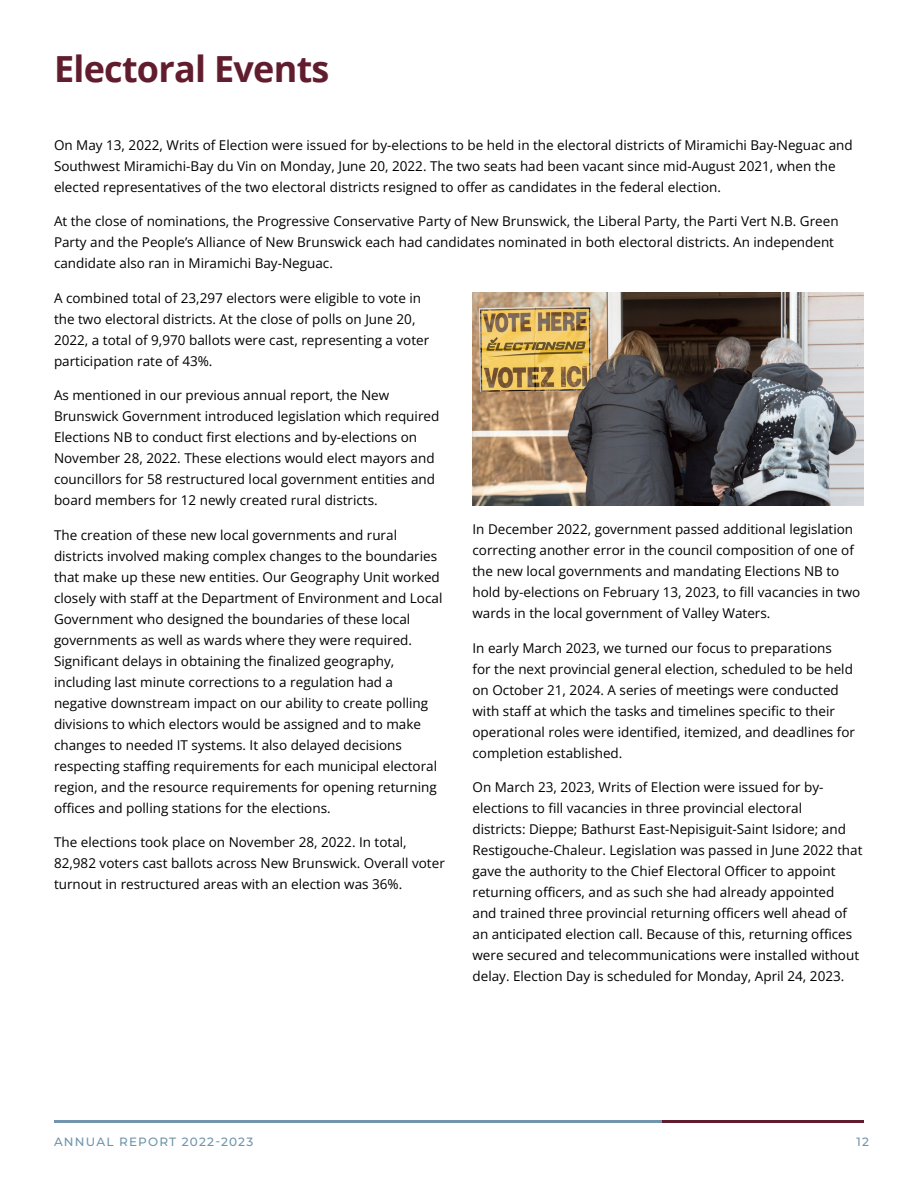
<style>
.page{position:relative;width:918px;height:1188px;background:#fff}
.page>*{position:absolute;margin:0;border:0;box-sizing:border-box;transform-origin:0 0}
.t1{font:700 36px "Open Sans";letter-spacing:-.02em;color:#611d2e}
.t2{font:13.5px/21px "Open Sans";color:#000}
.t3{font:100 12px "Montserrat";letter-spacing:.1em;color:#7095ac}
</style>
<div class="page">
<hr style="left:662px;top:1120px;width:202px;height:3px;background:#611d2e">
<hr style="left:54px;top:1120px;width:202px;height:3px;background:#7095ac">
<hr style="left:256px;top:1120px;width:203px;height:3px;background:#7095ac">
<hr style="left:459px;top:1120px;width:203px;height:3px;background:#7095ac">
<img style="left:472px;top:293px;width:392px;height:212px">
<h1 class="t1" style="left:54px;top:43px;width:277px">Electoral Events</h1>
<p class="t2" style="left:54px;top:134px;width:800px">On May 13, 2022, Writs of Election were issued for by-elections to be held in the electoral districts of Miramichi Bay-Neguac and<br>Southwest Miramichi-Bay du Vin on Monday, June 20, 2022. The two seats had been vacant since mid-August 2021, when the elected representatives of the two electoral districts resigned to offer as candidates in the federal election.</p>
<p class="t2" style="left:54px;top:211px;width:786px">At the close of nominations, the Progressive Conservative Party of New Brunswick, the Liberal Party, the Parti Vert N.B. Green<br>Party and the People’s Alliance of New Brunswick each had candidates nominated in both electoral districts. An independent candidate also ran in Miramichi Bay-Neguac.</p>
<p class="t2" style="left:54px;top:287px;width:377px">A combined total of 23,297 electors were eligible to vote in the two electoral districts. At the close of polls on June 20, 2022, a total of 9,970 ballots were cast, representing a voter participation rate of 43%.</p>
<p class="t2" style="left:54px;top:385px;width:387px">As mentioned in our previous annual report, the New Brunswick Government introduced legislation which required Elections NB to conduct first elections and by-elections on November 28, 2022. These elections would elect mayors and councillors for 58 restructured local government entities and board members for 12 newly created rural districts.</p>
<p class="t2" style="left:54px;top:524px;width:390px">The creation of these new local governments and rural districts involved making complex changes to the boundaries that make up these new entities. Our Geography Unit worked closely with staff at the Department of Environment and Local Government who designed the boundaries of these local governments as well as wards where they were required.<br>Significant delays in obtaining the finalized geography, including last minute corrections to a regulation had a negative downstream impact on our ability to create polling divisions to which electors would be assigned and to make changes to needed IT systems. It also delayed decisions respecting staffing requirements for each municipal electoral region, and the resource requirements for opening returning offices and polling stations for the elections.</p>
<p class="t2" style="left:54px;top:832px;width:392px">The elections took place on November 28, 2022. In total,<br>82,982 voters cast ballots across New Brunswick. Overall voter turnout in restructured areas with an election was 36%.</p>
<p class="t2" style="left:472px;top:518px;width:389px">In December 2022, government passed additional legislation correcting another error in the council composition of one of the new local governments and mandating Elections NB to hold by-elections on February 13, 2023, to fill vacancies in two wards in the local government of Valley Waters.</p>
<p class="t2" style="left:472px;top:637px;width:384px">In early March 2023, we turned our focus to preparations<br>for the next provincial general election, scheduled to be held on October 21, 2024. A series of meetings were conducted with staff at which the tasks and timelines specific to their operational roles were identified, itemized, and deadlines for completion established.</p>
<p class="t2" style="left:472px;top:776px;width:392px">On March 23, 2023, Writs of Election were issued for by&shy;elections to fill vacancies in three provincial electoral<br>districts: Dieppe; Bathurst East-Nepisiguit-Saint Isidore; and Restigouche-Chaleur. Legislation was passed in June 2022 that gave the authority to the Chief Electoral Officer to appoint returning officers, and as such she had already appointed<br>and trained three provincial returning officers well ahead of an anticipated election call. Because of this, returning offices were secured and telecommunications were installed without delay. Election Day is scheduled for Monday, April 24, 2023.</p>
<p class="t3" style="left:54px;top:1133px;width:201px">ANNUAL REPORT 2022-2023</p>
<p class="t3" style="left:857px;top:1133px;width:14px">12</p>
</div>
